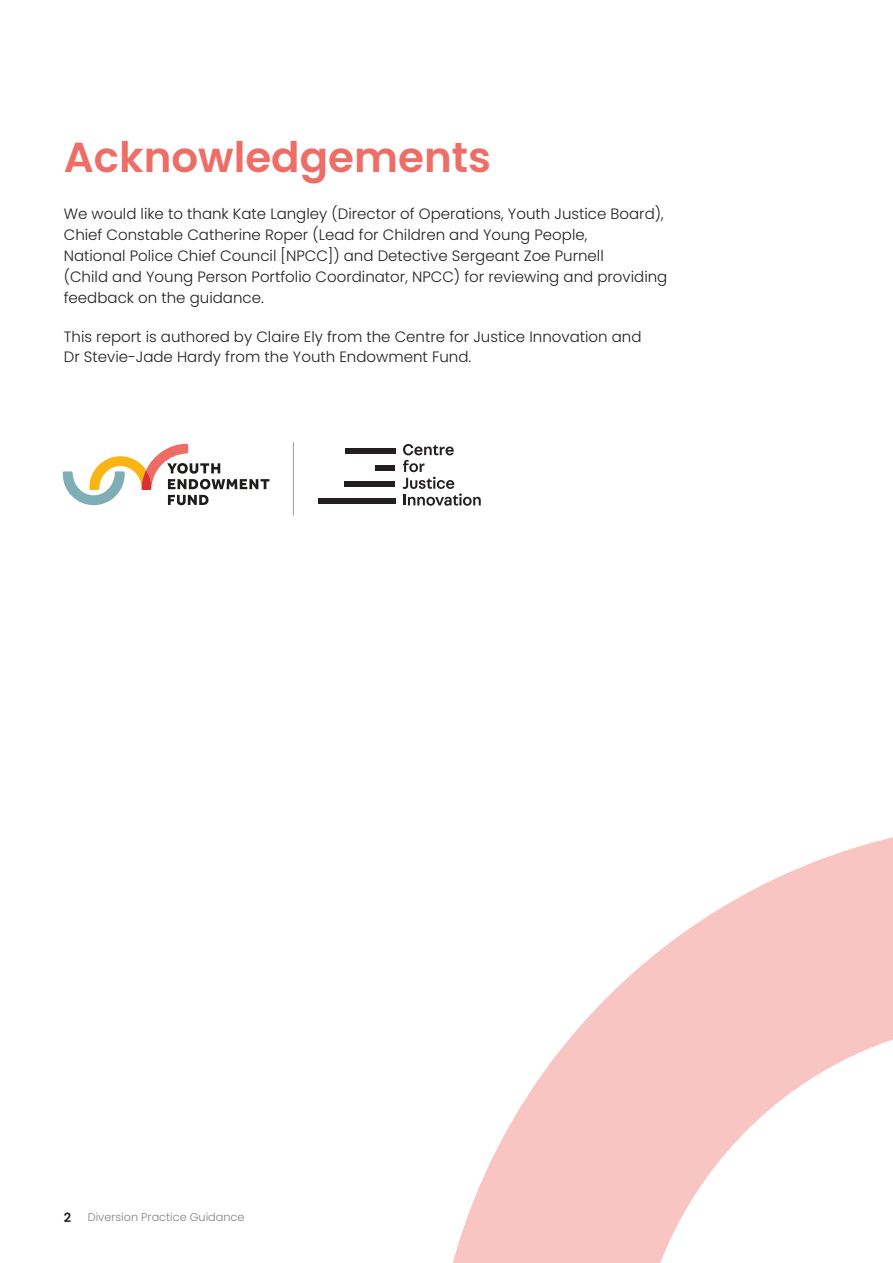
<style>
.page{position:relative;width:893px;height:1263px;background:#fff}
.page>*{position:absolute;margin:0;border:0;box-sizing:border-box;transform-origin:0 0}
.Slug{font:600 42px "Poppins";color:#ed6e66}
.Slug-2{font:300 15px/21px "Poppins";color:#231f20}
.t1{font:600 12.75px "Poppins";color:#231f20}
.t2{font:300 11.25px "Poppins";color:#808285}
</style>
<div class="page">
<svg style="left:453px;top:837px;width:440px;height:426px;fill:#f8c5c2"></svg>
<svg style="left:403px;top:444px;width:78px;height:62px"></svg>
<div style="left:345px;top:448px;width:50px;height:6px;background:#231f20"></div>
<div style="left:376px;top:465px;width:19px;height:5px;background:#231f20"></div>
<div style="left:344px;top:482px;width:51px;height:5px;background:#231f20"></div>
<div style="left:318px;top:498px;width:77px;height:6px;background:#231f20"></div>
<svg style="left:63px;top:444px;width:206px;height:61px"></svg>
<hr style="left:293px;top:442px;width:1px;height:74px;background:#9c9b9b">
<p class="Slug" style="left:64px;top:133px;width:429px">Acknowledgements</p>
<p class="Slug-2" style="left:64px;top:203px;width:605px">We would like to thank Kate Langley (Director of Operations, Youth Justice Board), Chief Constable Catherine Roper (Lead for Children and Young People,<br>National Police Chief Council [NPCC]) and Detective Sergeant Zoe Purnell<br>(Child and Young Person Portfolio Coordinator, NPCC) for reviewing and providing feedback on the guidance.</p>
<p class="Slug-2" style="left:64px;top:327px;width:579px;line-height:20px">This report is authored by Claire Ely from the Centre for Justice Innovation and<br>Dr Stevie-Jade Hardy from the Youth Endowment Fund.</p>
<p class="t1" style="left:64px;top:1210px;width:9px">2</p>
<p class="t2" style="left:88px;top:1211px;width:158px">Diversion Practice Guidance</p>
</div>
